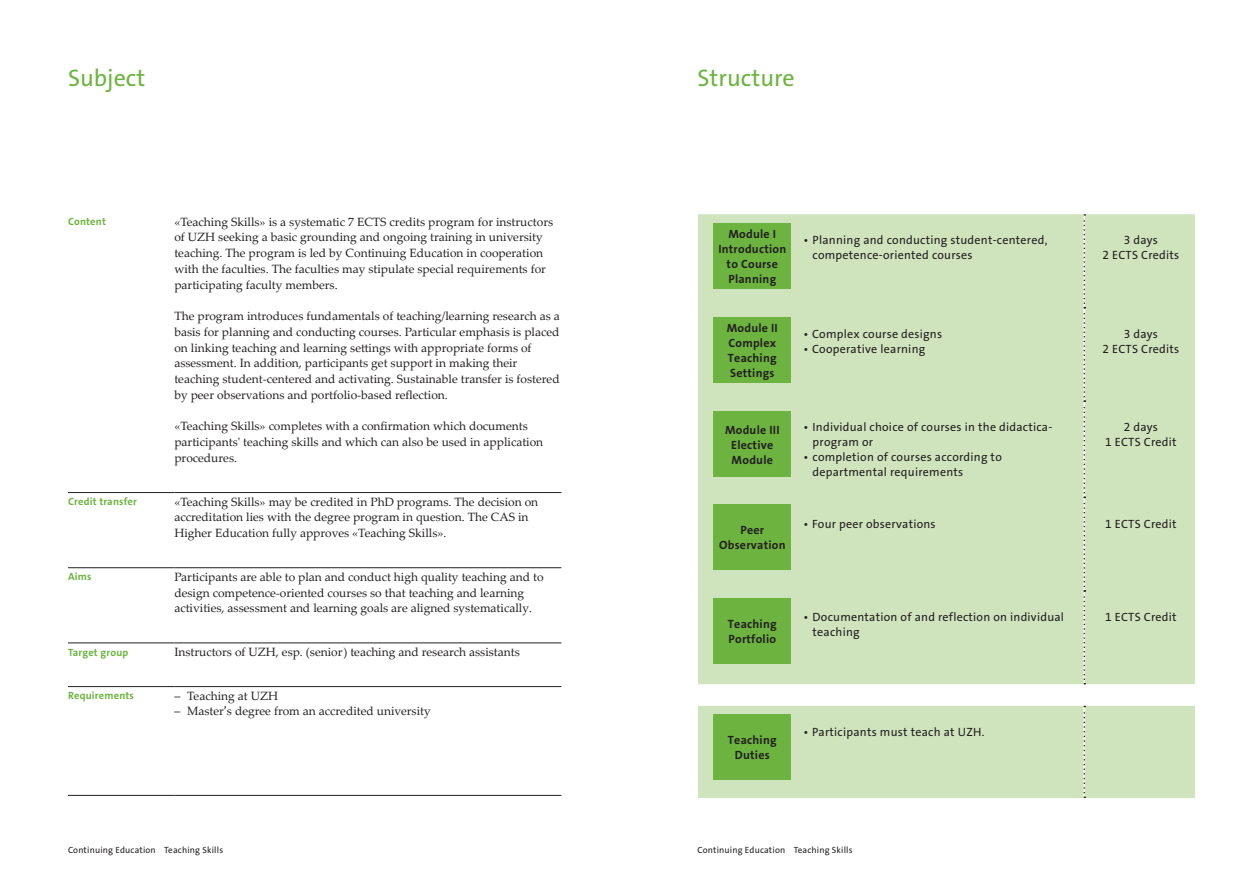
<style>
.page{position:relative;width:1259px;height:893px;background:#fff}
.page>*{position:absolute;margin:0;border:0;box-sizing:border-box;transform-origin:0 0}
.Titel_Linie{font:24px "The Sans LP5 Plain";color:#6cb43f}
.Tabellentext{font:12px/15.8px "Palatino Linotype";color:#231f20}
.Tabelle_Text{font:12px/15px "The Sans LP5 Plain";letter-spacing:.02em;color:#231f20}
.Tabelle_Titel_Text{font:12px/15px "The Sans LP7 Bld";letter-spacing:.02em;color:#231f20;text-align:center}
.Legende_Impressum_Ti{font:10.5px "The Sans LP7 Bld";letter-spacing:.02em;color:#6cb43f}
.t1{font:9px "The Sans LP5 Plain";letter-spacing:.02em;color:#231f20}
.s1{font-family:"The Sans LP5 Plain"}
</style>
<div class="page">
<hr style="left:68px;top:492px;width:106px;height:1px;background:#231f20">
<hr style="left:68px;top:567px;width:106px;height:1px;background:#231f20">
<hr style="left:68px;top:643px;width:106px;height:1px;background:#231f20">
<hr style="left:68px;top:686px;width:106px;height:1px;background:#231f20">
<hr style="left:68px;top:795px;width:106px;height:1px;background:#231f20">
<hr style="left:174px;top:492px;width:387px;height:1px;background:#231f20">
<hr style="left:174px;top:567px;width:387px;height:1px;background:#231f20">
<hr style="left:174px;top:643px;width:387px;height:1px;background:#231f20">
<hr style="left:174px;top:686px;width:387px;height:1px;background:#231f20">
<hr style="left:174px;top:795px;width:387px;height:1px;background:#231f20">
<div style="left:699px;top:216px;width:494px;height:582px;background:#cfe4bd"></div>
<div style="left:696px;top:213px;width:500px;height:608px;border:2px solid #fff"></div>
<div style="left:713px;top:224px;width:78px;height:65px;background:#6cb43f"></div>
<div style="left:713px;top:411px;width:78px;height:66px;background:#6cb43f"></div>
<div style="left:713px;top:317px;width:78px;height:65px;background:#6cb43f"></div>
<div style="left:713px;top:504px;width:78px;height:66px;background:#6cb43f"></div>
<div style="left:713px;top:598px;width:78px;height:66px;background:#6cb43f"></div>
<div style="left:713px;top:714px;width:78px;height:66px;background:#6cb43f"></div>
<p class="Titel_Linie" style="left:68px;top:62px;width:79px">Subject</p>
<p class="Legende_Impressum_Ti" style="left:68px;top:215px;width:39px">Content</p>
<p class="Tabellentext" style="left:174px;top:213px;width:380px">«Teaching Skills» is a systematic 7 ECTS credits program for instructors of UZH seeking a basic grounding and ongoing training in university teaching. The program is led by Continuing Education in cooperation with the faculties. The faculties may stipulate special requirements for participating faculty members.</p>
<p class="Tabellentext" style="left:174px;top:308px;width:387px">The program introduces fundamentals of teaching/learning research as a basis for planning and conducting courses. Particular emphasis is placed on linking teaching and learning settings with appropriate forms of assessment. In addition, participants get support in making their teaching student-centered and activating. Sustainable transfer is fostered by peer observations and portfolio-based reflection.</p>
<p class="Tabellentext" style="left:174px;top:418px;width:370px">«Teaching Skills» completes with a confirmation which documents participants' teaching skills and which can also be used in application procedures.</p>
<p class="Legende_Impressum_Ti" style="left:68px;top:495px;width:70px">Credit transfer</p>
<p class="Tabellentext" style="left:174px;top:493px;width:365px">«Teaching Skills» may be credited in PhD programs. The decision on accreditation lies with the degree program in question. The CAS in<br>Higher Education fully approves «Teaching Skills».</p>
<p class="Legende_Impressum_Ti" style="left:68px;top:570px;width:25px">Aims</p>
<p class="Tabellentext" style="left:174px;top:568px;width:371px">Participants are able to plan and conduct high quality teaching and to design competence-oriented courses so that teaching and learning activities, assessment and learning goals are aligned systematically.</p>
<p class="Legende_Impressum_Ti" style="left:68px;top:645px;width:62px">Target group</p>
<p class="Tabellentext" style="left:174px;top:643px;width:347px">Instructors of UZH, esp. (senior) teaching and research assistants</p>
<p class="Legende_Impressum_Ti" style="left:68px;top:689px;width:67px">Requirements</p>
<p class="Tabellentext" style="left:174px;top:687px;width:105px">‒ Teaching at UZH</p>
<p class="Tabellentext" style="left:174px;top:703px;width:258px">‒ Master<span class="s1">ʼ</span>s degree from an accredited university</p>
<p class="t1" style="left:68px;top:844px;width:157px">Continuing Education Teaching Skills</p>
<p class="Titel_Linie" style="left:697px;top:62px;width:99px">Structure</p>
<p class="Tabelle_Titel_Text" style="left:728px;top:227px;width:49px">Module I</p>
<p class="Tabelle_Titel_Text" style="left:718px;top:242px;width:69px">Introduction to Course<br>Planning</p>
<p class="Tabelle_Titel_Text" style="left:727px;top:320px;width:53px">Module II</p>
<p class="Tabelle_Titel_Text" style="left:728px;top:335px;width:50px;text-align:justify">Complex Teaching Settings</p>
<p class="Tabelle_Titel_Text" style="left:725px;top:422px;width:56px">Module III</p>
<p class="Tabelle_Titel_Text" style="left:731px;top:437px;width:43px;text-align:left">Elective<br>Module</p>
<p class="Tabelle_Titel_Text" style="left:719px;top:522px;width:68px">Peer<br>Observation</p>
<p class="Tabelle_Text" style="left:812px;top:233px;width:236px;text-indent:-9px">• Planning and conducting student-centered, competence-oriented courses</p>
<p class="Tabelle_Text" style="left:1102px;top:233px;width:78px;text-align:center">3 days<br>2 ECTS Credits</p>
<p class="Tabelle_Text" style="left:803px;top:326px;width:140px">• Complex course designs</p>
<p class="Tabelle_Text" style="left:803px;top:341px;width:123px">• Cooperative learning</p>
<p class="Tabelle_Text" style="left:812px;top:420px;width:241px;text-indent:-9px">• Individual choice of courses in the didactica&shy;program or</p>
<p class="Tabelle_Text" style="left:812px;top:450px;width:191px;text-indent:-9px">• completion of courses according to departmental requirements</p>
<p class="Tabelle_Text" style="left:1123px;top:326px;width:36px">3 days</p>
<p class="Tabelle_Text" style="left:1102px;top:341px;width:78px">2 ECTS Credits</p>
<p class="Tabelle_Text" style="left:1123px;top:420px;width:36px">2 days</p>
<p class="Tabelle_Text" style="left:1105px;top:435px;width:73px">1 ECTS Credit</p>
<p class="Tabelle_Text" style="left:803px;top:516px;width:134px">• Four peer observations</p>
<p class="Tabelle_Text" style="left:1105px;top:516px;width:73px">1 ECTS Credit</p>
<p class="Tabelle_Titel_Text" style="left:728px;top:617px;width:50px;text-align:left">Teaching<br>Portfolio</p>
<p class="Tabelle_Text" style="left:812px;top:610px;width:253px;text-indent:-9px">• Documentation of and reflection on individual teaching</p>
<p class="Tabelle_Text" style="left:1105px;top:610px;width:73px">1 ECTS Credit</p>
<p class="Tabelle_Titel_Text" style="left:728px;top:732px;width:50px">Teaching<br>Duties</p>
<p class="Tabelle_Text" style="left:803px;top:724px;width:182px">• Participants must teach at UZH.</p>
<p class="t1" style="left:697px;top:844px;width:157px">Continuing Education Teaching Skills</p>
</div>
